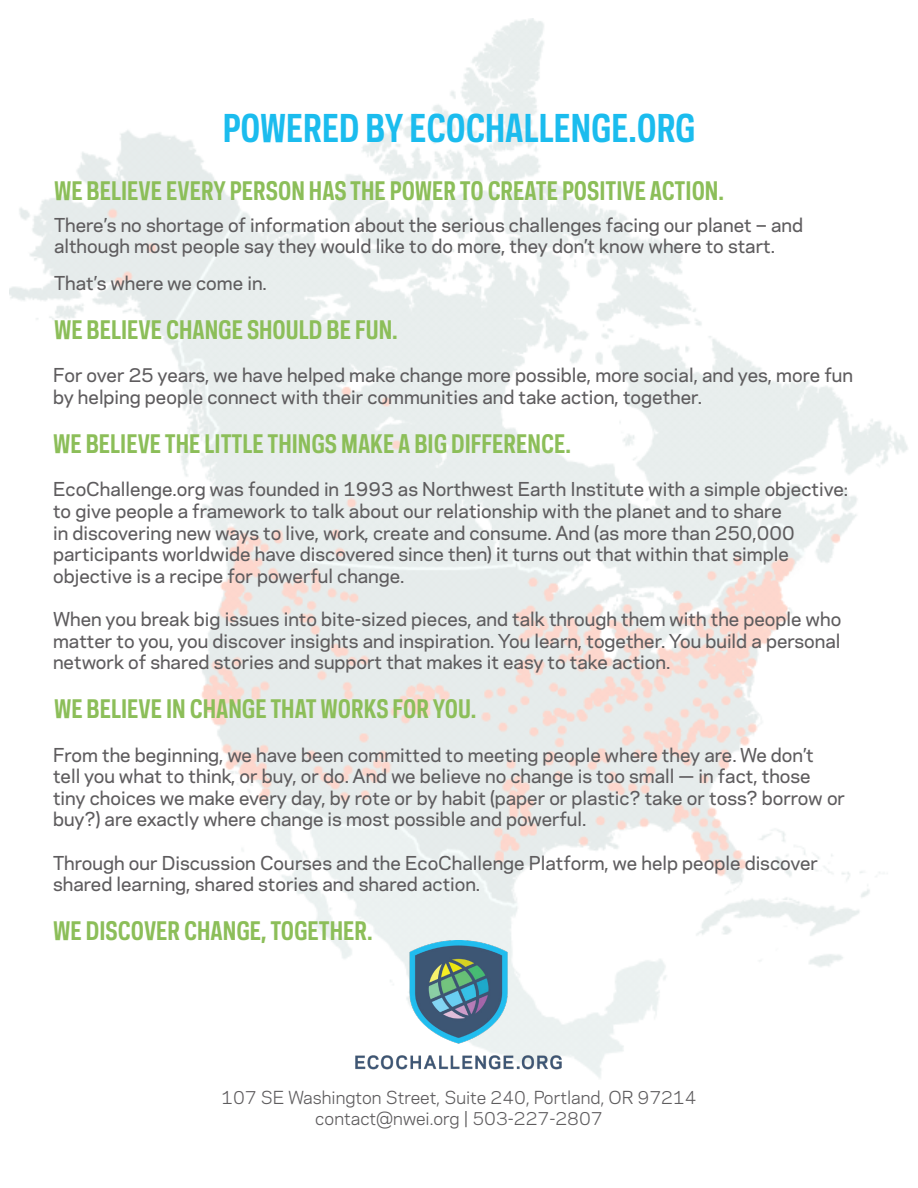
<style>
.page{position:relative;width:918px;height:1188px;background:#fff}
.page>*{position:absolute;margin:0;border:0;box-sizing:border-box;transform-origin:0 0}
.t1{font:700 36px "Galaxie Polaris Condensed";color:#1bbcee}
.t2{font:700 24px "Galaxie Polaris Condensed";color:#8cbe59}
.t3{font:500 18px/21.6px "Galaxie Polaris";color:#5e5c5e}
.t4{font:16.8px "Galaxie Polaris";color:#5e5c5e}
</style>
<div class="page">
<img style="left:9px;top:18px;width:899px;height:1060px">
<img style="left:355px;top:941px;width:208px;height:137px">
<p class="t1" style="left:223px;top:104px;width:474px">POWERED BY ECOCHALLENGE.ORG</p>
<p class="t2" style="left:54px;top:175px;width:672px">WE BELIEVE EVERY PERSON HAS THE POWER TO CREATE POSITIVE ACTION.</p>
<p class="t3" style="left:54px;top:213px;width:751px">There’s no shortage of information about the serious challenges facing our planet – and although most people say they would like to do more, they don’t know where to start.</p>
<p class="t3" style="left:54px;top:271px;width:214px">That’s where we come in.</p>
<p class="t2" style="left:54px;top:313px;width:345px">WE BELIEVE CHANGE SHOULD BE FUN.</p>
<p class="t3" style="left:53px;top:363px;width:802px">For over 25 years, we have helped make change more possible, more social, and yes, more fun by helping people connect with their communities and take action, together.</p>
<p class="t2" style="left:53px;top:427px;width:519px">WE BELIEVE THE LITTLE THINGS MAKE A BIG DIFFERENCE.</p>
<p class="t3" style="left:53px;top:477px;width:797px">EcoChallenge.org was founded in 1993 as Northwest Earth Institute with a simple objective: to give people a framework to talk about our relationship with the planet and to share<br>in discovering new ways to live, work, create and consume. And (as more than 250,000 participants worldwide have discovered since then) it turns out that within that simple objective is a recipe for powerful change.</p>
<p class="t3" style="left:53px;top:607px;width:790px;text-align:justify">When you break big issues into bite-sized pieces, and talk through them with the people who matter to you, you discover insights and inspiration. You learn, together. You build a personal network of shared stories and support that makes it easy to take action.</p>
<p class="t2" style="left:54px;top:693px;width:424px">WE BELIEVE IN CHANGE THAT WORKS FOR YOU.</p>
<p class="t3" style="left:53px;top:743px;width:793px">From the beginning, we have been committed to meeting people where they are. We don’t tell you what to think, or buy, or do. And we believe no change is too small — in fact, those tiny choices we make every day, by rote or by habit (paper or plastic? take or toss? borrow or buy?) are exactly where change is most possible and powerful.</p>
<p class="t3" style="left:53px;top:851px;width:766px">Through our Discussion Courses and the EcoChallenge Platform, we help people discover shared learning, shared stories and shared action.</p>
<p class="t2" style="left:53px;top:915px;width:321px">WE DISCOVER CHANGE, TOGETHER.</p>
<p class="t4" style="left:221px;top:1085px;width:477px">107 SE Washington Street, Suite 240, Portland, OR 97214</p>
<p class="t4" style="left:315px;top:1106px;width:289px">contact@nwei.org | 503-227-2807</p>
</div>
